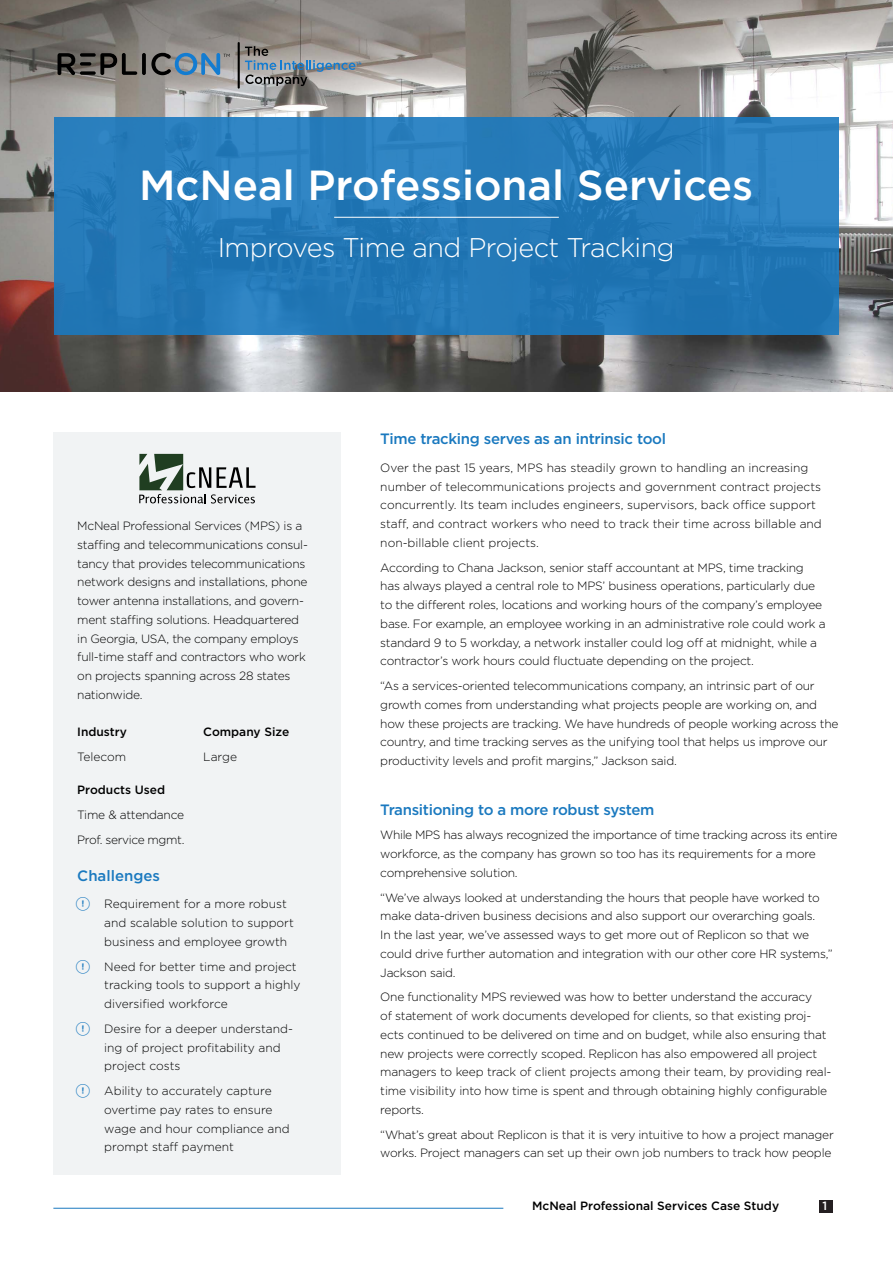
<style>
.page{position:relative;width:893px;height:1263px;background:#fff}
.page>*{position:absolute;margin:0;border:0;box-sizing:border-box;transform-origin:0 0}
.t1{font:500 42px "Gotham";color:#fff}
.t2{font:300 27px "Gotham";letter-spacing:-.02em;color:#fff}
.Heading{font:500 15px "Gotham";letter-spacing:-.02em;color:#1a79bf}
.body_text{font:500 15px "Gotham";letter-spacing:-.02em;color:#1a79bf}
.Heading-2{font:500 15px "Gotham";color:#1a79bf}
.body_text-2{font:300 12px/18.8px "Gotham";letter-spacing:-.02em;color:#000}
.body_text-3{font:300 12px/18.8px "Gotham";color:#000}
.About_the_Customer_1{font:300 12px/18.8px "Gotham";letter-spacing:-.02em;color:#000}
.Secondary_Body_Heade{font:500 12px "Gotham";color:#000}
.t3{font:500 12px "Gotham";color:#fff}
.s1{font-family:"Circle Warning";font-weight:400;color:#1a79bf}
</style>
<div class="page">
<div style="left:819px;top:1200px;width:14px;height:13px;background:#241f21"></div>
<hr style="left:53px;top:1208px;width:450px;height:1px;background:#1a79bf">
<div style="left:54px;top:432px;width:287px;height:742px;background:#f1f3f4"></div>
<svg style="left:139px;top:454px;width:117px;height:49px"></svg>
<img style="left:0;top:0;width:893px;height:391px">
<div style="left:54px;top:118px;width:785px;height:217px;background:#267ab9"></div>
<hr style="left:334px;top:217px;width:225px;height:1px;background:#fff">
<svg style="left:58px;top:53px;width:17px;height:22px"></svg>
<svg style="left:100px;top:53px;width:37px;height:22px"></svg>
<hr style="left:142px;top:53px;width:4px;height:22px;background:#000;border-radius:2px">
<svg style="left:80px;top:71px;width:16px;height:4px"></svg>
<svg style="left:80px;top:62px;width:11px;height:4px"></svg>
<svg style="left:80px;top:53px;width:16px;height:4px"></svg>
<svg style="left:151px;top:53px;width:79px;height:22px;background:#6c8598"></svg>
<svg style="left:245px;top:46px;width:116px;height:40px;background:#929699"></svg>
<hr style="left:238px;top:42px;width:2px;height:47px;background:#000">
<p class="t1" style="left:139px;top:157px;width:616px">McNeal Professional Services</p>
<p class="t2" style="left:218px;top:230px;width:458px">Improves Time and Project Tracking</p>
<p class="About_the_Customer_1" style="left:77px;top:516px;width:232px">McNeal Professional Services (MPS) is a staffing and telecommunications consul&shy;tancy that provides telecommunications network designs and installations, phone tower antenna installations, and govern&shy;ment staffing solutions. Headquartered in Georgia, USA, the company employs full-time staff and contractors who work on projects spanning across 28 states nationwide.</p>
<p class="Secondary_Body_Heade" style="left:77px;top:724px;width:51px">Industry</p>
<p class="body_text-3" style="left:77px;top:747px;width:50px">Telecom</p>
<p class="Secondary_Body_Heade" style="left:77px;top:782px;width:89px">Products Used</p>
<p class="body_text-2" style="left:77px;top:805px;width:108px">Time &amp; attendance</p>
<p class="body_text-2" style="left:77px;top:830px;width:109px">Prof. service mgmt.</p>
<p class="Secondary_Body_Heade" style="left:203px;top:724px;width:88px">Company Size</p>
<p class="body_text-2" style="left:203px;top:747px;width:35px">Large</p>
<p class="Heading-2" style="left:77px;top:865px;width:84px">Challenges</p>
<p class="body_text-3" style="left:104px;top:894px;width:191px;text-indent:-27px"><span class="s1">•</span> Requirement for a more robust and scalable solution to support business and employee growth</p>
<p class="body_text-3" style="left:104px;top:956px;width:198px;text-indent:-27px"><span class="s1">•</span> Need for better time and project tracking tools to support a highly diversified workforce</p>
<p class="body_text-3" style="left:104px;top:1019px;width:190px;text-indent:-27px"><span class="s1">•</span> Desire for a deeper understand&shy;ing of project profitability and project costs</p>
<p class="body_text-3" style="left:104px;top:1081px;width:187px;text-indent:-27px"><span class="s1">•</span> Ability to accurately capture overtime pay rates to ensure wage and hour compliance and prompt staff payment</p>
<p class="Heading" style="left:380px;top:429px;width:287px">Time tracking serves as an intrinsic tool</p>
<p class="body_text-3" style="left:380px;top:458px;width:443px">Over the past 15 years, MPS has steadily grown to handling an increasing number of telecommunications projects and government contract projects concurrently. Its team includes engineers, supervisors, back office support staff, and contract workers who need to track their time across billable and non-billable client projects.</p>
<p class="body_text-2" style="left:380px;top:558px;width:447px">According to Chana Jackson, senior staff accountant at MPS, time tracking has always played a central role to MPS’ business operations, particularly due to the different roles, locations and working hours of the company’s employee base. For example, an employee working in an administrative role could work a standard 9 to 5 workday, a network installer could log off at midnight, while a contractor’s work hours could fluctuate depending on the project.</p>
<p class="body_text-2" style="left:380px;top:676px;width:460px">“As a services-oriented telecommunications company, an intrinsic part of our growth comes from understanding what projects people are working on, and how these projects are tracking. We have hundreds of people working across the country, and time tracking serves as the unifying tool that helps us improve our productivity levels and profit margins,” Jackson said.</p>
<p class="body_text" style="left:380px;top:799px;width:276px">Transitioning to a more robust system</p>
<p class="body_text-2" style="left:380px;top:825px;width:459px">While MPS has always recognized the importance of time tracking across its entire workforce, as the company has grown so too has its requirements for a more comprehensive solution.</p>
<p class="body_text-2" style="left:380px;top:888px;width:454px">“We’ve always looked at understanding the hours that people have worked to make data-driven business decisions and also support our overarching goals.<br>In the last year, we’ve assessed ways to get more out of Replicon so that we could drive further automation and integration with our other core HR systems,” Jackson said.</p>
<p class="body_text-2" style="left:380px;top:987px;width:453px">One functionality MPS reviewed was how to better understand the accuracy<br>of statement of work documents developed for clients, so that existing proj&shy;ects continued to be delivered on time and on budget, while also ensuring that new projects were correctly scoped. Replicon has also empowered all project managers to keep track of client projects among their team, by providing real&shy;time visibility into how time is spent and through obtaining highly configurable reports.</p>
<p class="body_text-2" style="left:380px;top:1125px;width:455px">“What’s great about Replicon is that it is very intuitive to how a project manager works. Project managers can set up their own job numbers to track how people</p>
<p class="Secondary_Body_Heade" style="left:532px;top:1198px;width:248px">McNeal Professional Services Case Study</p>
<p class="t3" style="left:822px;top:1198px;width:6px">1</p>
</div>
